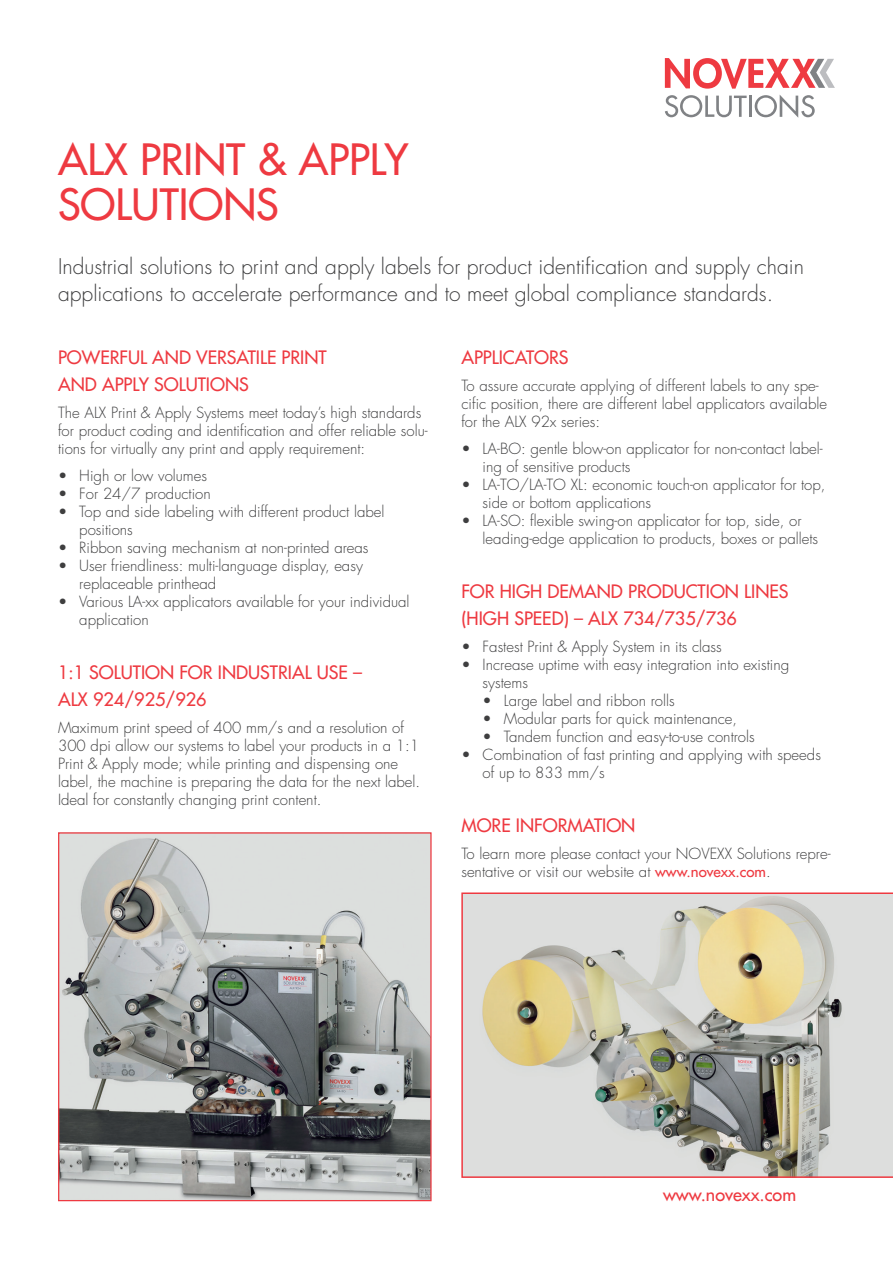
<style>
.page{position:relative;width:893px;height:1263px;background:#fff}
.page>*{position:absolute;margin:0;border:0;box-sizing:border-box;transform-origin:0 0}
.t1{font:500 42px/45px "Futura Std";color:#ee3a41}
.Headline2{font:300 21px/27px "Futura Std";color:#3e3e3f}
.Zwischenhead{font:500 18px/27px "Futura Std";color:#ee3a41}
.Fließtext{font:300 15px/18px "Futura Std";color:#3e3e3f}
.s1{font-weight:500;color:#ee3a41}
</style>
<div class="page">
<svg style="left:665px;top:58px;width:170px;height:31px"></svg>
<svg style="left:665px;top:95px;width:82px;height:22px"></svg>
<hr style="left:749px;top:96px;width:3px;height:21px;background:#808285">
<svg style="left:755px;top:95px;width:60px;height:23px"></svg>
<img style="left:60px;top:834px;width:370px;height:365px">
<div style="left:58px;top:832px;width:374px;height:369px;border:1px solid #ee3a41"></div>
<svg style="left:461px;top:892px;width:432px;height:286px;background:#c9c3b4"></svg>
<h1 class="t1" style="left:58px;top:137px;width:352px">ALX PRINT &amp; APPLY<br>SOLUTIONS</h1>
<p class="Headline2" style="left:58px;top:254px;width:747px">Industrial solutions to print and apply labels for product identification and supply chain applications to accelerate performance and to meet global compliance standards.</p>
<p class="Zwischenhead" style="left:58px;top:344px;width:270px">POWERFUL AND VERSATILE PRINT<br>AND APPLY SOLUTIONS</p>
<p class="Fließtext" style="left:58px;top:404px;width:371px">The ALX Print &amp; Apply Systems meet today’s high standards for product coding and identification and offer reliable solu&shy;tions for virtually any print and apply requirement:</p>
<p class="Fließtext" style="left:58px;top:467px;width:151px">• High or low volumes</p>
<p class="Fließtext" style="left:58px;top:485px;width:154px">• For 24/7 production</p>
<p class="Fließtext" style="left:79px;top:503px;width:307px;text-indent:-21px">• Top and side labeling with different product label positions</p>
<p class="Fließtext" style="left:58px;top:539px;width:312px">• Ribbon saving mechanism at non-printed areas</p>
<p class="Fließtext" style="left:79px;top:557px;width:285px;text-indent:-21px">• User friendliness: multi-language display, easy replaceable printhead</p>
<p class="Fließtext" style="left:79px;top:593px;width:332px;text-indent:-21px">• Various LA-xx applicators available for your individual application</p>
<p class="Zwischenhead" style="left:58px;top:659px;width:306px">1:1 SOLUTION FOR INDUSTRIAL USE –<br>ALX 924/925/926</p>
<p class="Fließtext" style="left:58px;top:719px;width:364px">Maximum print speed of 400 mm/s and a resolution of 300 dpi allow our systems to label your products in a 1:1<br>Print &amp; Apply mode; while printing and dispensing one label, the machine is preparing the data for the next label.<br>Ideal for constantly changing print content.</p>
<p class="Zwischenhead" style="left:461px;top:344px;width:109px">APPLICATORS</p>
<p class="Fließtext" style="left:461px;top:377px;width:367px">To assure accurate applying of different labels to any spe&shy;cific position, there are different label applicators available for the ALX 92x series:</p>
<p class="Fließtext" style="left:483px;top:440px;width:342px;text-indent:-21px">• LA-BO: gentle blow-on applicator for non-contact label&shy;ing of sensitive products</p>
<p class="Fließtext" style="left:483px;top:476px;width:344px;text-indent:-21px">• LA-TO/LA-TO XL: economic touch-on applicator for top, side or bottom applications</p>
<p class="Fließtext" style="left:483px;top:512px;width:337px;text-indent:-21px">• LA-SO: flexible swing-on applicator for top, side, or leading-edge application to products, boxes or pallets</p>
<p class="Zwischenhead" style="left:461px;top:578px;width:329px">FOR HIGH DEMAND PRODUCTION LINES (HIGH SPEED) – ALX 734/735/736</p>
<p class="Fließtext" style="left:461px;top:638px;width:262px">• Fastest Print &amp; Apply System in its class</p>
<p class="Fließtext" style="left:483px;top:656px;width:308px;text-indent:-21px">• Increase uptime with easy integration into existing systems</p>
<p class="Fließtext" style="left:483px;top:692px;width:194px">• Large label and ribbon rolls</p>
<p class="Fließtext" style="left:483px;top:710px;width:256px">• Modular parts for quick maintenance,</p>
<p class="Fließtext" style="left:483px;top:728px;width:274px">• Tandem function and easy-to-use controls</p>
<p class="Fließtext" style="left:483px;top:746px;width:340px;text-indent:-21px">• Combination of fast printing and applying with speeds of up to 833 mm/s</p>
<p class="Zwischenhead" style="left:461px;top:812px;width:176px">MORE INFORMATION</p>
<p class="Fließtext" style="left:461px;top:845px;width:371px">To learn more please contact your NOVEXX Solutions repre&shy;sentative or visit our website at <span class="s1">www.novexx.com</span>.</p>
<p class="Zwischenhead" style="left:663px;top:1181px;width:135px">www.novexx.com</p>
</div>
